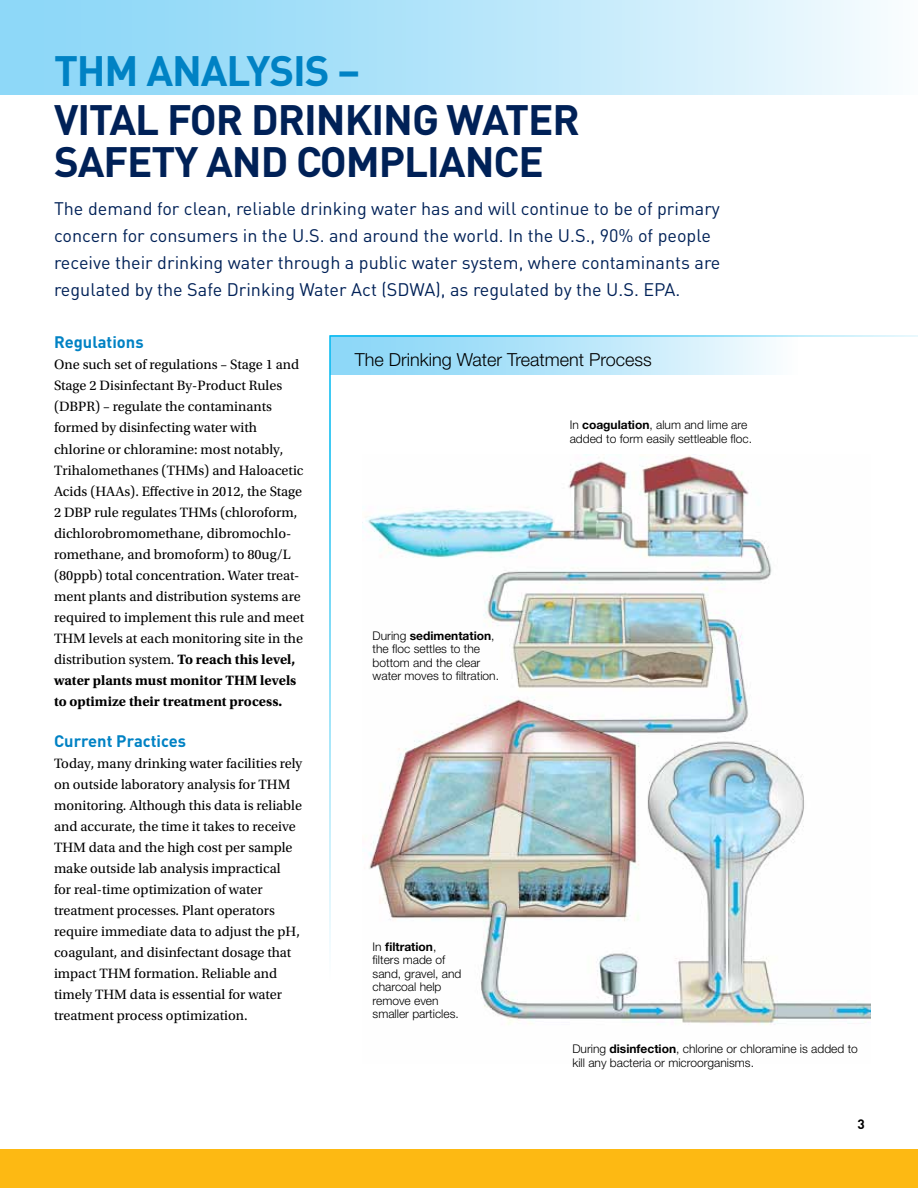
<style>
.page{position:relative;width:918px;height:1188px;background:#fff}
.page>*{position:absolute;margin:0;border:0;box-sizing:border-box;transform-origin:0 0}
.t1{font:700 42px/42px "DINOT";letter-spacing:-.025em;color:#002157}
.t2{font:700 42px "DINOT";letter-spacing:-.025em;color:#0082c4}
.t3{font:18px/27px "DINOT";color:#002157}
.t4{font:300 18px "Helvetica Neue LT Std";color:#000}
.t5{font:700 16.5px "DINOT";color:#0082c4}
.t6{font:14.25px/21px "Utopia Std";color:#000}
.t7{font:700 13.5px "DINOT";color:#000}
.t8{font:300 12px/13.5px "Helvetica Neue LT Std";color:#000}
.s1{font-weight:700}
</style>
<div class="page">
<div style="left:0;top:0;width:918px;height:95px;background:linear-gradient(to right,#81d3f7,#f2fafe)"></div>
<svg style="left:329px;top:335px;width:589px;height:815px"></svg>
<img style="left:363px;top:455px;width:507px;height:608px">
<div style="left:0;top:1150px;width:918px;height:38px;background:#fdb913"></div>
<hr style="left:0;top:474px;width:1px;height:382px;background:#8ed8f8">
<h1 class="t2" style="left:54px;top:42px;width:308px">THM ANALYSIS –</h1>
<h1 class="t1" style="left:54px;top:97px;width:528px">VITAL FOR DRINKING WATER<br>SAFETY AND COMPLIANCE</h1>
<p class="t3" style="left:54px;top:195px;width:668px">The demand for clean, reliable drinking water has and will continue to be of primary concern for consumers in the U.S. and around the world. In the U.S., 90% of people receive their drinking water through a public water system, where contaminants are regulated by the Safe Drinking Water Act (SDWA), as regulated by the U.S. EPA.</p>
<p class="t5" style="left:54px;top:331px;width:91px">Regulations</p>
<p class="t6" style="left:54px;top:355px;width:252px">One such set of regulations – Stage 1 and Stage 2 Disinfectant By-Product Rules (DBPR) – regulate the contaminants formed by disinfecting water with chlorine or chloramine: most notably, Trihalomethanes (THMs) and Haloacetic Acids (HAAs). Effective in 2012, the Stage 2 DBP rule regulates THMs (chloroform, dichlorobromomethane, dibromochlo&shy;romethane, and bromoform) to 80ug/L (80ppb) total concentration. Water treat&shy;ment plants and distribution systems are required to implement this rule and meet THM levels at each monitoring site in the distribution system. <span class="s1">To reach this level, water plants must monitor THM levels to optimize their treatment process.</span></p>
<p class="t5" style="left:54px;top:730px;width:134px">Current Practices</p>
<p class="t6" style="left:54px;top:753px;width:250px">Today, many drinking water facilities rely on outside laboratory analysis for THM monitoring. Although this data is reliable and accurate, the time it takes to receive THM data and the high cost per sample make outside lab analysis impractical<br>for real-time optimization of water treatment processes. Plant operators require immediate data to adjust the pH, coagulant, and disinfectant dosage that impact THM formation. Reliable and timely THM data is essential for water treatment process optimization.</p>
<p class="t4" style="left:355px;top:349px;width:299px">The Drinking Water Treatment Process</p>
<p class="t8" style="left:570px;top:418px;width:184px">In <span class="s1">coagulation</span>, alum and lime are added to form easily settleable floc.</p>
<p class="t8" style="left:373px;top:628px;width:128px">During <span class="s1">sedimentation</span>, the floc settles to the bottom and the clear water moves to filtration.</p>
<p class="t8" style="left:373px;top:939px;width:90px">In <span class="s1">filtration</span>, filters made of sand, gravel, and charcoal help remove even smaller particles.</p>
<p class="t8" style="left:572px;top:1042px;width:287px">During <span class="s1">disinfection</span>, chlorine or chloramine is added to kill any bacteria or microorganisms.</p>
<p class="t7" style="left:857px;top:1115px;width:9px">3</p>
</div>
